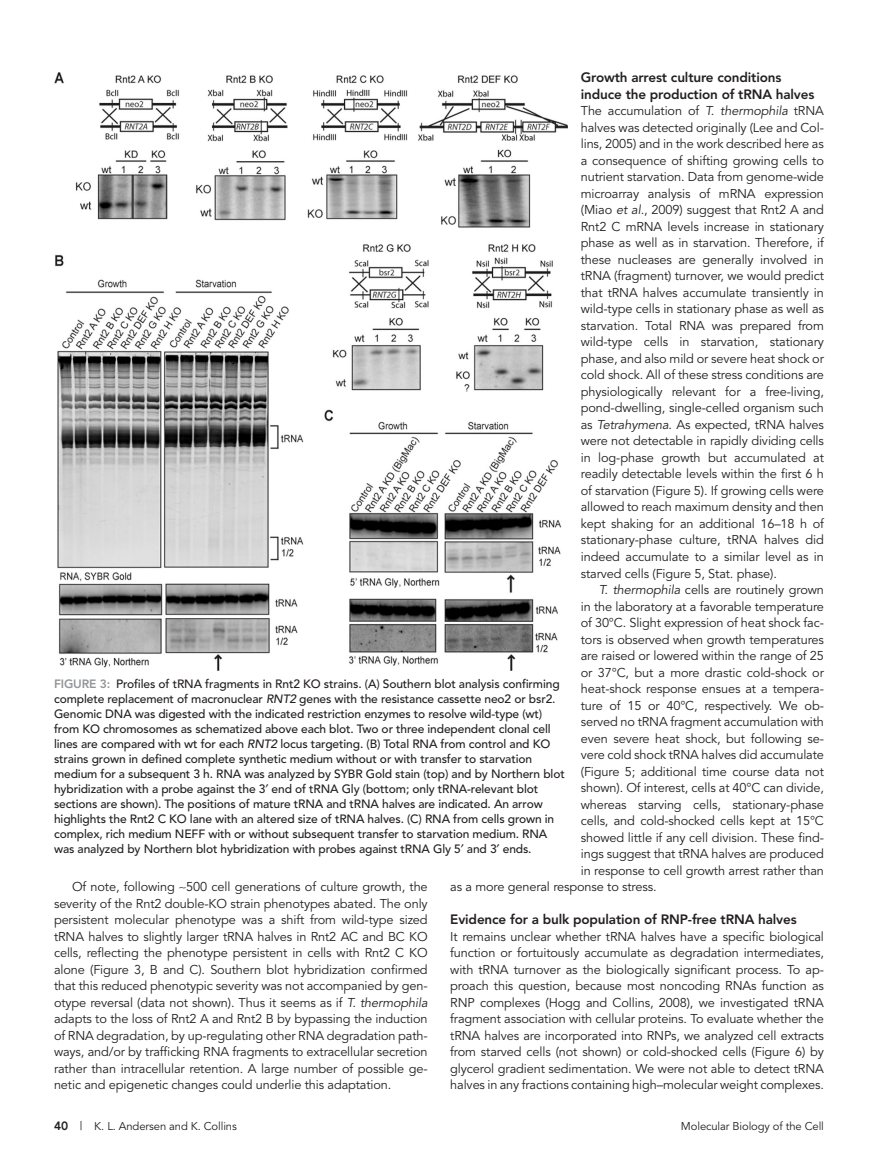
<style>
.page{position:relative;width:878px;height:1175px;background:#fff}
.page>*{position:absolute;margin:0;border:0;box-sizing:border-box;transform-origin:0 0}
.t1{font:800 13.5px/16.5px "Avenir";letter-spacing:-.01em;color:#231f20}
.ParaFL{font:12.75px/16.5px "Avenir";letter-spacing:-.01em;color:#231f20;text-align:justify}
.Para{font:12.75px/16.5px "Avenir";letter-spacing:-.01em;color:#231f20;text-align:justify}
.FigCaption{font:500 12px/15px "Avenir";letter-spacing:-.01em;color:#231f20}
.t2{font:11.25px "Avenir";letter-spacing:-.01em;color:#231f20}
.s1{font-style:italic}
.s2{font-weight:800;color:#939598}
.s3{font-weight:800;font-size:12px}
.s4{font-size:12px}
</style>
<div class="page">
<img style="left:54px;top:72px;width:513px;height:598px">
<h2 class="t1" style="left:580px;top:69px;width:235px">Growth arrest culture conditions induce the production of tRNA halves</h2>
<p class="ParaFL" style="left:580px;top:103px;width:245px">The accumulation of <span class="s1">T. thermophila</span> tRNA halves was detected originally (Lee and Col&shy;lins, 2005) and in the work described here as a consequence of shifting growing cells to nutrient starvation. Data from genome-wide microarray analysis of mRNA expression (Miao <span class="s1">et al.</span>, 2009) suggest that Rnt2 A and Rnt2 C mRNA levels increase in stationary phase as well as in starvation. Therefore, if these nucleases are generally involved in tRNA (fragment) turnover, we would predict that tRNA halves accumulate transiently in wild-type cells in stationary phase as well as starvation. Total RNA was prepared from wild-type cells in starvation, stationary phase, and also mild or severe heat shock or cold shock. All of these stress conditions are physiologically relevant for a free-living, pond-dwelling, single-celled organism such as <span class="s1">Tetrahymena</span>. As expected, tRNA halves were not detectable in rapidly dividing cells in log-phase growth but accumulated at readily detectable levels within the first 6 h of starvation (Figure 5). If growing cells were allowed to reach maximum density and then kept shaking for an additional 16–18 h of stationary-phase culture, tRNA halves did indeed accumulate to a similar level as in starved cells (Figure 5, Stat. phase).</p>
<p class="Para" style="left:598px;top:581px;width:227px"><span class="s1">T. thermophila</span> cells are routinely grown</p>
<p class="Para" style="left:580px;top:598px;width:245px">in the laboratory at a favorable temperature</p>
<p class="Para" style="left:580px;top:614px;width:245px">of 30°C. Slight expression of heat shock fac-</p>
<p class="Para" style="left:580px;top:631px;width:244px">tors is observed when growth temperatures</p>
<p class="Para" style="left:580px;top:647px;width:244px">are raised or lowered within the range of 25</p>
<p class="Para" style="left:580px;top:664px;width:244px">or 37°C, but a more drastic cold-shock or</p>
<p class="Para" style="left:580px;top:680px;width:245px">heat-shock response ensues at a tempera-</p>
<p class="Para" style="left:580px;top:697px;width:245px">ture of 15 or 40°C, respectively. We ob-</p>
<p class="Para" style="left:580px;top:713px;width:244px">served no tRNA fragment accumulation with</p>
<p class="Para" style="left:580px;top:730px;width:245px">even severe heat shock, but following se-</p>
<p class="Para" style="left:580px;top:746px;width:245px">vere cold shock tRNA halves did accumulate</p>
<p class="Para" style="left:580px;top:763px;width:245px">(Figure 5; additional time course data not</p>
<p class="Para" style="left:580px;top:779px;width:245px">shown). Of interest, cells at 40°C can divide,</p>
<p class="Para" style="left:580px;top:796px;width:245px">whereas starving cells, stationary-phase</p>
<p class="Para" style="left:580px;top:812px;width:245px">cells, and cold-shocked cells kept at 15°C</p>
<p class="Para" style="left:580px;top:829px;width:245px">showed little if any cell division. These find-</p>
<p class="Para" style="left:580px;top:845px;width:245px">ings suggest that tRNA halves are produced</p>
<p class="Para" style="left:580px;top:862px;width:244px">in response to cell growth arrest rather than</p>
<p class="Para" style="left:450px;top:878px;width:208px">as a more general response to stress.</p>
<h2 class="t1" style="left:450px;top:911px;width:348px">Evidence for a bulk population of RNP-free tRNA halves</h2>
<p class="ParaFL" style="left:450px;top:928px;width:375px">It remains unclear whether tRNA halves have a specific biological function or fortuitously accumulate as degradation intermediates, with tRNA turnover as the biologically significant process. To ap&shy;proach this question, because most noncoding RNAs function as RNP complexes (Hogg and Collins, 2008), we investigated tRNA fragment association with cellular proteins. To evaluate whether the tRNA halves are incorporated into RNPs, we analyzed cell extracts from starved cells (not shown) or cold-shocked cells (Figure 6) by glycerol gradient sedimentation. We were not able to detect tRNA halves in any fractions containing high–molecular weight complexes.</p>
<p class="FigCaption" style="left:54px;top:676px;width:512px"><span class="s2">FIGURE 3:</span> Profiles of tRNA fragments in Rnt2 KO strains. (A) Southern blot analysis confirming complete replacement of macronuclear <span class="s1">RNT2</span> genes with the resistance cassette neo2 or bsr2.<br>Genomic DNA was digested with the indicated restriction enzymes to resolve wild-type (wt) from KO chromosomes as schematized above each blot. Two or three independent clonal cell lines are compared with wt for each <span class="s1">RNT2</span> locus targeting. (B) Total RNA from control and KO strains grown in defined complete synthetic medium without or with transfer to starvation medium for a subsequent 3 h. RNA was analyzed by SYBR Gold stain (top) and by Northern blot hybridization with a probe against the 3 end of tRNA Gly (bottom; only tRNA-relevant blot sections are shown). The positions of mature tRNA and tRNA halves are indicated. An arrow highlights the Rnt2 C KO lane with an altered size of tRNA halves. (C) RNA from cells grown in complex, rich medium NEFF with or without subsequent transfer to starvation medium. RNA was analyzed by Northern blot hybridization with probes against tRNA Gly 5 and 3 ends.</p>
<p class="Para" style="left:54px;top:878px;width:375px;text-indent:18px">Of note, following ∼500 cell generations of culture growth, the severity of the Rnt2 double-KO strain phenotypes abated. The only persistent molecular phenotype was a shift from wild-type sized tRNA halves to slightly larger tRNA halves in Rnt2 AC and BC KO cells, reflecting the phenotype persistent in cells with Rnt2 C KO alone (Figure 3, B and C). Southern blot hybridization confirmed that this reduced phenotypic severity was not accompanied by gen&shy;otype reversal (data not shown). Thus it seems as if <span class="s1">T. thermophila </span>adapts to the loss of Rnt2 A and Rnt2 B by bypassing the induction of RNA degradation, by up-regulating other RNA degradation path&shy;ways, and/or by trafficking RNA fragments to extracellular secretion rather than intracellular retention. A large number of possible ge&shy;netic and epigenetic changes could underlie this adaptation.</p>
<p class="t2" style="left:54px;top:1119px;width:184px"><span class="s3">40</span> <span class="s4">|</span> K. L. Andersen and K. Collins</p>
<p class="t2" style="left:681px;top:1119px;width:144px">Molecular Biology of the Cell</p>
</div>
